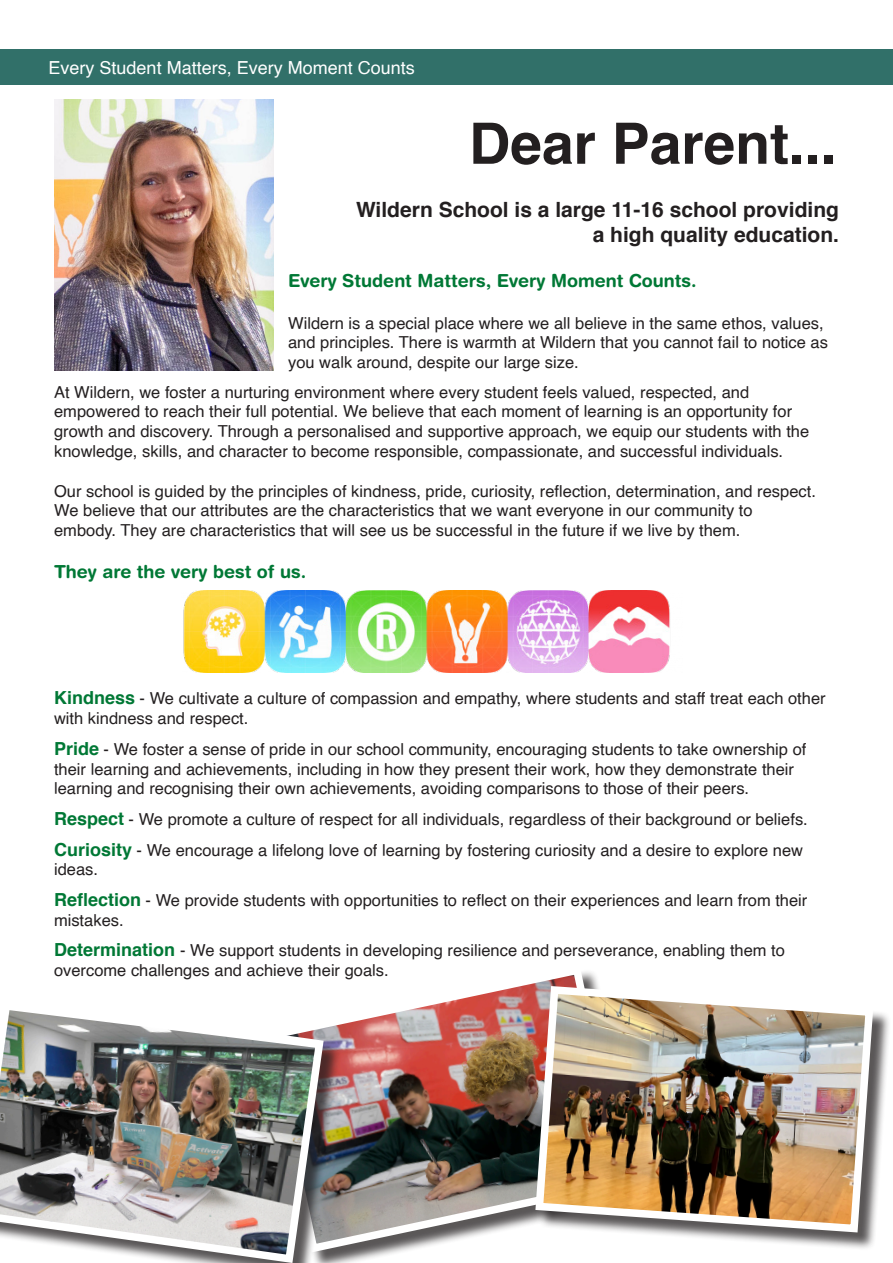
<style>
.page{position:relative;width:893px;height:1263px;background:#fff}
.page>*{position:absolute;margin:0;border:0;box-sizing:border-box;transform-origin:0 0}
.t1{font:700 57px "Helvetica";color:#231f20}
.t2{font:700 21px "Helvetica";color:#231f20}
.t3{font:700 18px "Helvetica Rounded";color:#007835}
.t4{font:18px "Helvetica";color:#fff}
.t5{font:16.5px/19.8px "Helvetica";color:#231f20}
.s1{font-weight:700;font-size:18px;color:#007835}
</style>
<div class="page">
<img style="left:342px;top:972px;width:255px;height:285px">
<img style="left:54px;top:99px;width:219px;height:272px">
<div style="left:0;top:998px;width:342px;height:265px;background:#231f20;opacity:.75"></div>
<img style="left:0;top:998px;width:328px;height:265px">
<div style="left:0;top:50px;width:893px;height:35px;background:#317069"></div>
<img style="left:183px;top:591px;width:487px;height:81px">
<div style="left:538px;top:989px;width:353px;height:262px;background:#231f20;opacity:.75"></div>
<img style="left:531px;top:982px;width:346px;height:254px">
<p class="t4" style="left:49px;top:53px;width:368px">Every Student Matters, Every Moment Counts</p>
<p class="t1" style="left:469px;top:98px;width:369px">Dear Parent...</p>
<p class="t2" style="left:356px;top:192px;width:484px">Wildern School is a large 11-16 school providing</p>
<p class="t2" style="left:593px;top:218px;width:248px">a high quality education.</p>
<p class="t3" style="left:288px;top:270px;width:410px">Every Student Matters, Every Moment Counts.</p>
<p class="t5" style="left:288px;top:313px;width:541px">Wildern is a special place where we all believe in the same ethos, values, and principles. There is warmth at Wildern that you cannot fail to notice as you walk around, despite our large size.</p>
<p class="t5" style="left:54px;top:382px;width:757px">At Wildern, we foster a nurturing environment where every student feels valued, respected, and empowered to reach their full potential. We believe that each moment of learning is an opportunity for growth and discovery. Through a personalised and supportive approach, we equip our students with the knowledge, skills, and character to become responsible, compassionate, and successful individuals.</p>
<p class="t5" style="left:54px;top:481px;width:763px">Our school is guided by the principles of kindness, pride, curiosity, reflection, determination, and respect.<br>We believe that our attributes are the characteristics that we want everyone in our community to embody. They are characteristics that will see us be successful in the future if we live by them.</p>
<p class="t3" style="left:54px;top:560px;width:254px">They are the very best of us.</p>
<p class="t5" style="left:54px;top:689px;width:773px"><span class="s1">Kindness</span> - We cultivate a culture of compassion and empathy, where students and staff treat each other with kindness and respect.</p>
<p class="t5" style="left:54px;top:739px;width:754px"><span class="s1">Pride</span> - We foster a sense of pride in our school community, encouraging students to take ownership of their learning and achievements, including in how they present their work, how they demonstrate their learning and recognising their own achievements, avoiding comparisons to those of their peers.</p>
<p class="t5" style="left:54px;top:810px;width:755px"><span class="s1">Respect</span> - We promote a culture of respect for all individuals, regardless of their background or beliefs.</p>
<p class="t5" style="left:54px;top:840px;width:751px"><span class="s1">Curiosity</span> - We encourage a lifelong love of learning by fostering curiosity and a desire to explore new ideas.</p>
<p class="t5" style="left:54px;top:891px;width:755px"><span class="s1">Reflection</span> - We provide students with opportunities to reflect on their experiences and learn from their mistakes.</p>
<p class="t5" style="left:54px;top:941px;width:733px"><span class="s1">Determination</span> - We support students in developing resilience and perseverance, enabling them to overcome challenges and achieve their goals.</p>
</div>
